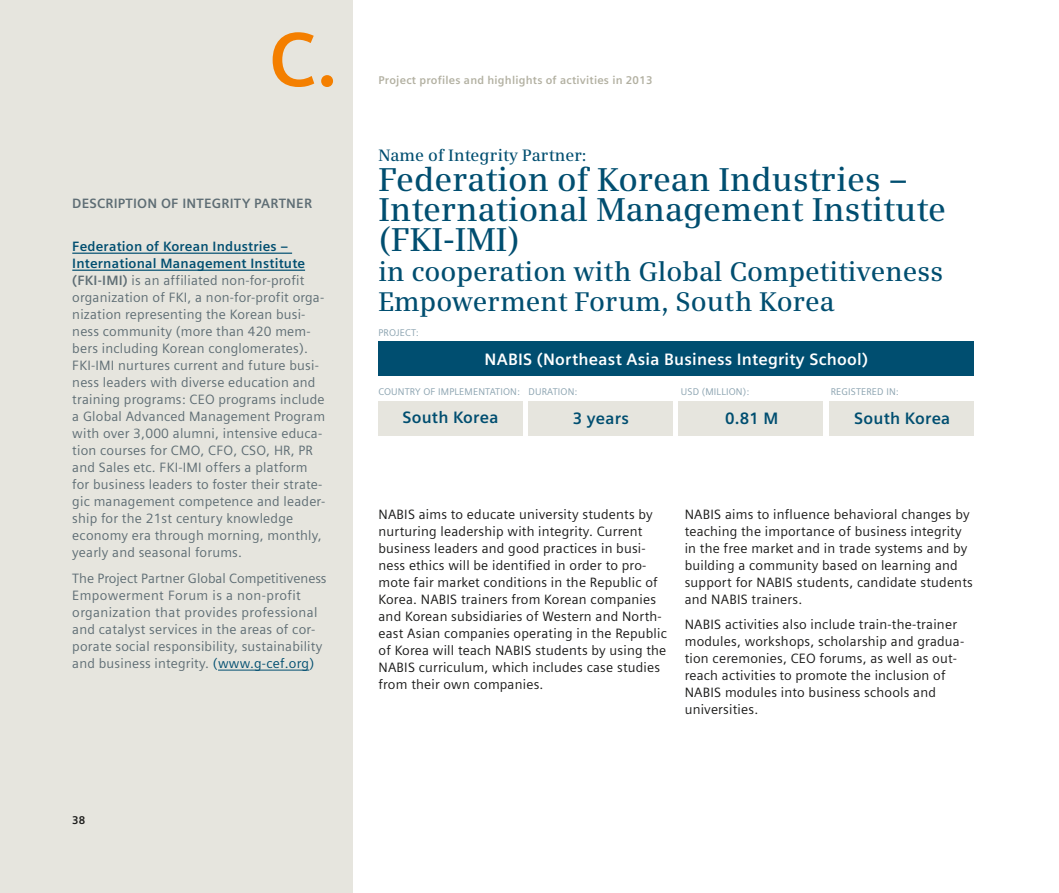
<style>
.page{position:relative;width:1059px;height:893px;background:#fff}
.page>*{position:absolute;margin:0;border:0;box-sizing:border-box;transform-origin:0 0}
.t1{font:700 76.65px "Siemens Sans";color:#f47f00}
.t2{font:600 33px/30px "Siemens Serif";color:#004e70}
.t3{font:600 27px/30px "Siemens Serif";color:#004e70}
.t4{font:700 16.5px "Siemens Sans";letter-spacing:.015em;color:#fff}
.t5{font:700 16.5px "Siemens Sans";letter-spacing:.015em;color:#004e70}
.t6{font:600 16.5px "Siemens Serif";color:#004e70}
.t7{font:13.5px/17px "Siemens Sans";letter-spacing:.015em;color:#5e6d74}
.t8{font:13.5px/17px "Siemens Sans";letter-spacing:.015em;color:#1a1a19}
.t9{font:700 13.5px "Siemens Sans";letter-spacing:.015em;color:#5e6d74}
.t10{font:700 11.25px "Siemens Sans";letter-spacing:.02em;color:#b2b0a1}
.t11{font:700 11.25px "Siemens Sans";color:#1a1a19}
.t12{font:9.75px "Siemens Sans";letter-spacing:.015em;color:#8ba3b0}
.s1{font-weight:700;color:#004e70}
.s2{font-weight:700}
.s3{color:#004e70}
</style>
<div class="page">
<div style="left:0;top:0;width:353px;height:893px;background:#e6e5de"></div>
<div style="left:378px;top:341px;width:596px;height:34px;background:#004e70"></div>
<div style="left:378px;top:401px;width:144px;height:34px;background:#e6e5de"></div>
<div style="left:529px;top:401px;width:144px;height:34px;background:#e6e5de"></div>
<div style="left:679px;top:401px;width:144px;height:34px;background:#e6e5de"></div>
<div style="left:830px;top:401px;width:144px;height:34px;background:#e6e5de"></div>
<hr style="left:72px;top:253px;width:220px;height:1px;background:#004e70">
<hr style="left:72px;top:270px;width:233px;height:1px;background:#004e70">
<hr style="left:218px;top:670px;width:91px;height:1px;background:#004e70">
<h1 class="t1" style="left:269px;top:16px;width:71px">C.</h1>
<p class="t9" style="left:72px;top:196px;width:241px">DESCRIPTION OF INTEGRITY PARTNER</p>
<p class="t7" style="left:72px;top:238px;width:255px"><span class="s1">Federation of Korean Industries – International Management Institute </span><span class="s2">(FKI-IMI)</span> is an affiliated non-for-profit organization of FKI, a non-for-profit orga&shy;nization representing the Korean busi&shy;ness community (more than 420 mem&shy;bers including Korean conglomerates).<br>FKI-IMI nurtures current and future busi&shy;ness leaders with diverse education and training programs: CEO programs include a Global Advanced Management Program with over 3,000 alumni, intensive educa&shy;tion courses for CMO, CFO, CSO, HR, PR and Sales etc. FKI-IMI offers a platform for business leaders to foster their strate&shy;gic management competence and leader&shy;ship for the 21st century knowledge economy era through morning, monthly, yearly and seasonal forums.</p>
<p class="t7" style="left:72px;top:570px;width:256px">The Project Partner Global Competitiveness Empowerment Forum is a non-profit organization that provides professional and catalyst services in the areas of cor&shy;porate social responsibility, sustainability and business integrity. <span class="s3">(www.g-cef.org)</span></p>
<p class="t11" style="left:72px;top:814px;width:15px">38</p>
<p class="t10" style="left:378px;top:74px;width:275px">Project profiles and highlights of activities in 2013</p>
<p class="t6" style="left:378px;top:146px;width:209px">Name of Integrity Partner:</p>
<h2 class="t2" style="left:378px;top:164px;width:569px">Federation of Korean Industries –<br>International Management Institute (FKI-IMI)</h2>
<h3 class="t3" style="left:378px;top:256px;width:566px">in cooperation with Global Competitiveness<br>Empowerment Forum, South Korea</h3>
<p class="t4" style="left:484px;top:350px;width:385px">NABIS (Northeast Asia Business Integrity School)</p>
<p class="t12" style="left:378px;top:327px;width:42px">PROJECT:</p>
<p class="t12" style="left:378px;top:387px;width:200px">COUNTRY OF IMPLEMENTATION: DURATION:</p>
<p class="t12" style="left:681px;top:387px;width:70px">USD (MILLION):</p>
<p class="t12" style="left:831px;top:387px;width:69px">REGISTERED IN:</p>
<p class="t5" style="left:402px;top:408px;width:98px">South Korea</p>
<p class="t5" style="left:573px;top:408px;width:58px">3 years</p>
<p class="t5" style="left:725px;top:408px;width:55px">0.81 M</p>
<p class="t5" style="left:854px;top:408px;width:98px">South Korea</p>
<p class="t8" style="left:378px;top:506px;width:290px">NABIS aims to educate university students by nurturing leadership with integrity. Current business leaders and good practices in busi&shy;ness ethics will be identified in order to pro&shy;mote fair market conditions in the Republic of Korea. NABIS trainers from Korean companies and Korean subsidiaries of Western and North&shy;east Asian companies operating in the Republic of Korea will teach NABIS students by using the NABIS curriculum, which includes case studies from their own companies.</p>
<p class="t8" style="left:685px;top:506px;width:290px">NABIS aims to influence behavioral changes by teaching the importance of business integrity in the free market and in trade systems and by building a community based on learning and support for NABIS students, candidate students and NABIS trainers.</p>
<p class="t8" style="left:685px;top:616px;width:281px">NABIS activities also include train-the-trainer modules, workshops, scholarship and gradua&shy;tion ceremonies, CEO forums, as well as out&shy;reach activities to promote the inclusion of NABIS modules into business schools and universities.</p>
</div>
